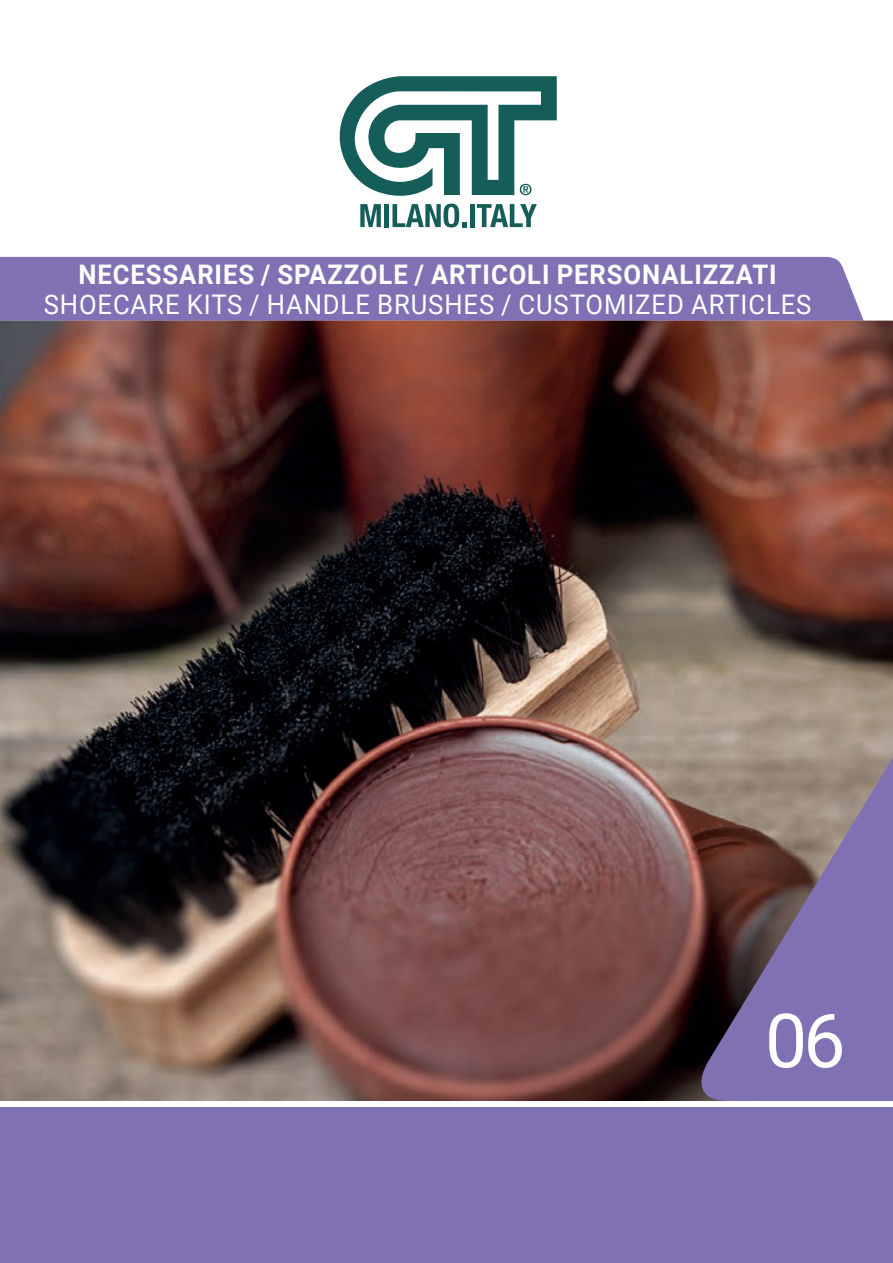
<style>
.page{position:relative;width:893px;height:1263px;background:#fff}
.page>*{position:absolute;margin:0;border:0;box-sizing:border-box;transform-origin:0 0}
.t1{font:75px "Roboto";color:#fff}
.t2{font:27px "Roboto";letter-spacing:.035em;color:#fff;scale:.95 1}
.t3{font:700 27px "Roboto";letter-spacing:.035em;color:#fff;scale:.95 1}
</style>
<div class="page">
<div style="left:0;top:257px;width:877px;height:64px;background:#7f71b3"></div>
<img style="left:0;top:321px;width:893px;height:780px">
<svg style="left:684px;top:386px;width:209px;height:715px;background:#7c5e64"></svg>
<svg style="left:339px;top:76px;width:218px;height:151px"></svg>
<div style="left:0;top:1107px;width:893px;height:156px;background:#7f71b3"></div>
<p class="t3" style="left:79px;top:259px;width:736px">NECESSARIES / SPAZZOLE / ARTICOLI PERSONALIZZATI</p>
<p class="t2" style="left:44px;top:289px;width:810px">SHOECARE KITS / HANDLE BRUSHES / CUSTOMIZED ARTICLES</p>
<h1 class="t1" style="left:765px;top:998px;width:82px">06</h1>
</div>
